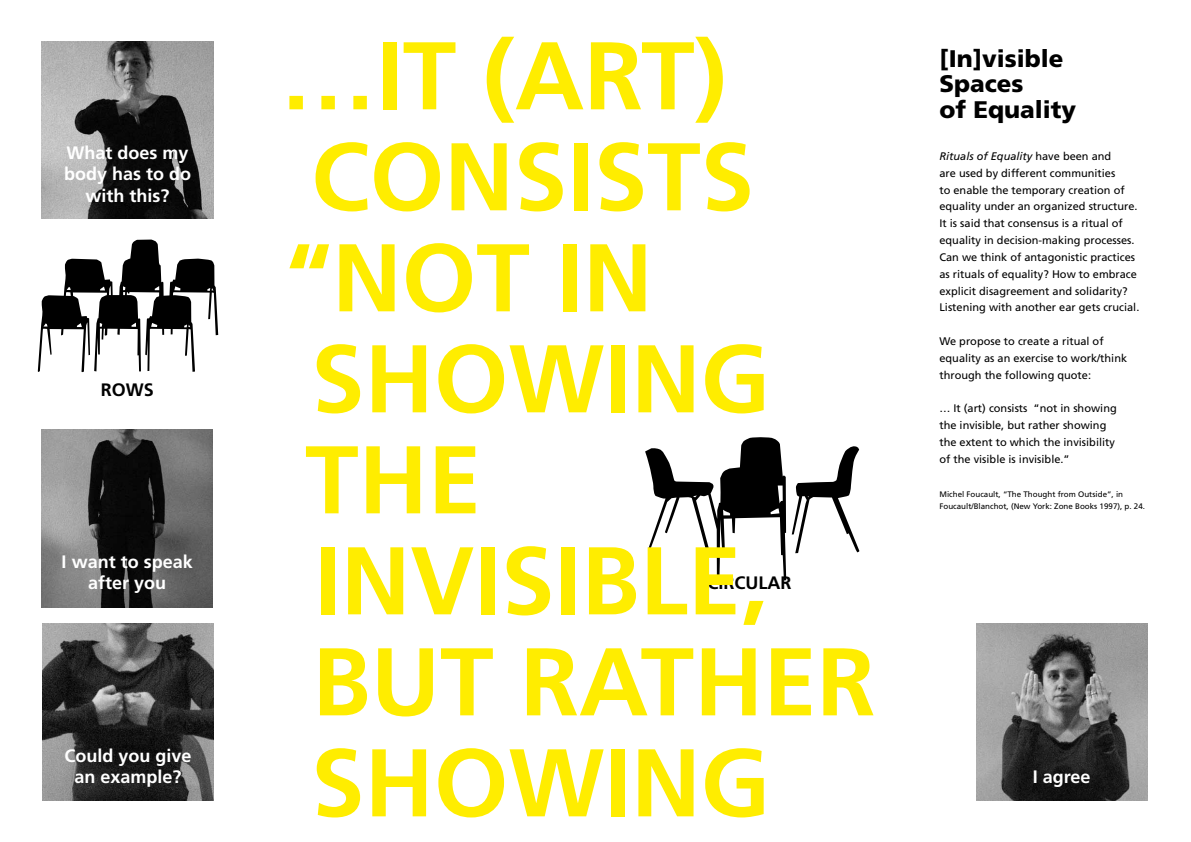
<style>
.page{position:relative;width:1191px;height:842px;background:#fff}
.page>*{position:absolute;margin:0;border:0;box-sizing:border-box;transform-origin:0 0}
.t1{font:700 96px/101px "Frutiger";color:#ffed00}
.t2{font:900 24px/25.2px "Frutiger";color:#000}
.t3{font:700 18px/21.6px "Frutiger";color:#fff;text-align:center}
.t4{font:700 18px "Frutiger";color:#000}
.t5{font:11px/16.8px "Frutiger";color:#000}
.t6{font:8px/12px "Frutiger";color:#000}
.s1{font-style:italic}
</style>
<div class="page">
<svg style="left:38px;top:240px;width:180px;height:132px"></svg>
<svg style="left:645px;top:437px;width:214px;height:146px"></svg>
<img style="left:42px;top:429px;width:170px;height:178px">
<img style="left:977px;top:623px;width:170px;height:177px">
<img style="left:43px;top:623px;width:170px;height:177px">
<img style="left:42px;top:42px;width:171px;height:177px">
<h3 class="t3" style="left:64px;top:142px;width:129px">What does my body has to do with this?</h3>
<h3 class="t4" style="left:101px;top:379px;width:55px">ROWS</h3>
<h3 class="t3" style="left:62px;top:551px;width:133px">I want to speak after you</h3>
<h3 class="t3" style="left:64px;top:744px;width:129px">Could you give an example?</h3>
<h1 class="t1" style="left:280px;top:25px;width:597px">…IT (ART)<br>CONSISTS “NOT IN<br>SHOWING<br>THE<br>INVISIBLE,<br>BUT RATHER<br>SHOWING</h1>
<h3 class="t4" style="left:707px;top:573px;width:85px">CIRCULAR</h3>
<h2 class="t2" style="left:939px;top:46px;width:138px">[In]visible<br>Spaces<br>of Equality</h2>
<p class="t5" style="left:939px;top:147px;width:201px"><span class="s1">Rituals of Equality</span> have been and<br>are used by different communities<br>to enable the temporary creation of equality under an organized structure.<br>It is said that consensus is a ritual of equality in decision-making processes.<br>Can we think of antagonistic practices as rituals of equality? How to embrace explicit disagreement and solidarity?<br>Listening with another ear gets crucial.</p>
<p class="t5" style="left:939px;top:333px;width:189px">We propose to create a ritual of equality as an exercise to work/think through the following quote:</p>
<p class="t5" style="left:939px;top:400px;width:179px">… It (art) consists “not in showing the invisible, but rather showing the extent to which the invisibility of the visible is invisible.”</p>
<p class="t6" style="left:939px;top:488px;width:207px">Michel Foucault, “The Thought from Outside”, in<br>Foucault/Blanchot, (New York: Zone Books 1997), p. 24.</p>
<h3 class="t3" style="left:1033px;top:766px;width:59px">I agree</h3>
</div>
